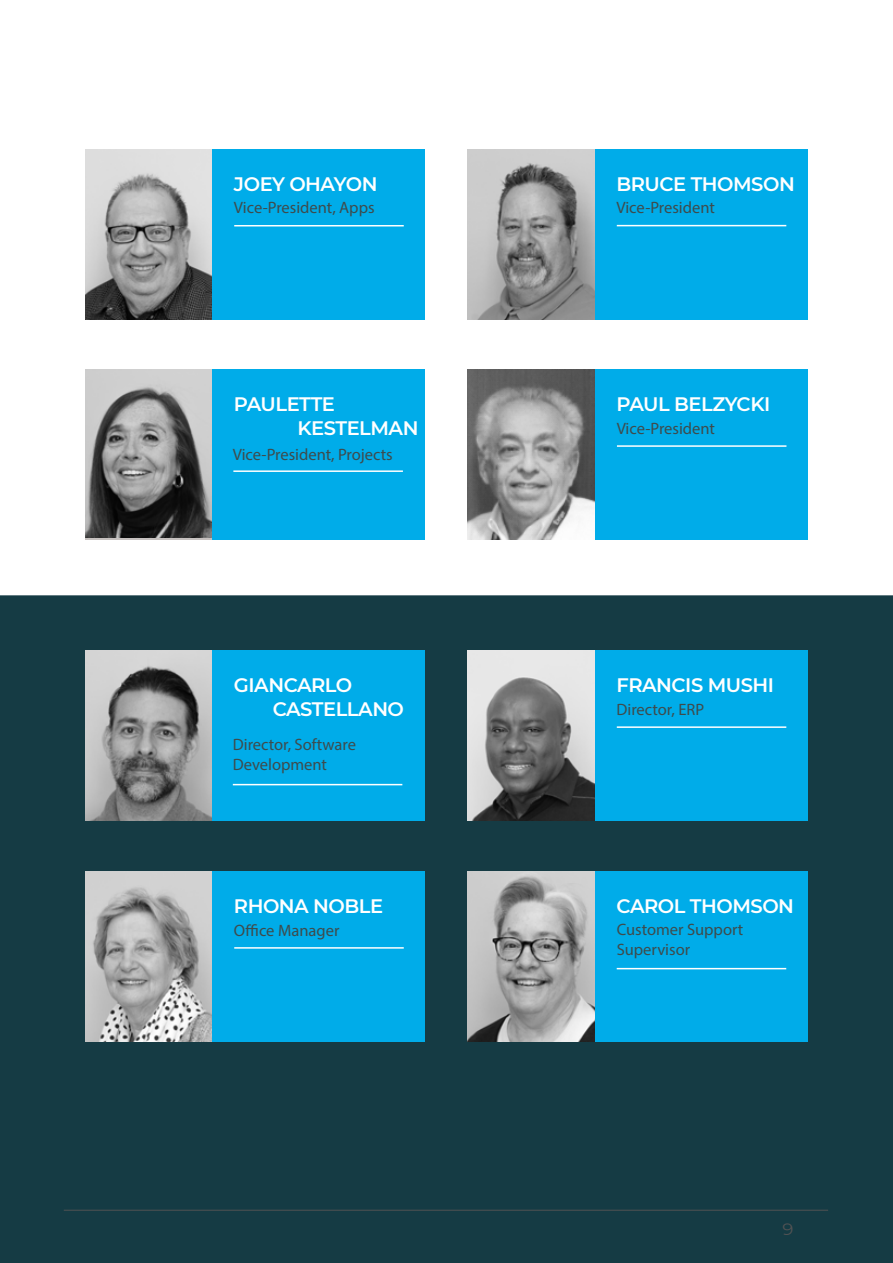
<style>
.page{position:relative;width:893px;height:1263px;background:#fff}
.page>*{position:absolute;margin:0;border:0;box-sizing:border-box;transform-origin:0 0}
.t1{font:600 19.5px/23.4px "Montserrat";letter-spacing:-.025em;color:#fff}
.t2{font:16.5px/19.8px "Myriad Pro";color:#3e4b4c}
.t3{font:16.5px "Montserrat";color:#515253;scale:1.1 1}
</style>
<div class="page">
<div style="left:0;top:595px;width:893px;height:668px;background:#153b44"></div>
<img style="left:85px;top:651px;width:128px;height:170px">
<img style="left:85px;top:871px;width:128px;height:170px">
<img style="left:468px;top:651px;width:127px;height:170px">
<img style="left:468px;top:871px;width:127px;height:170px">
<div style="left:213px;top:651px;width:212px;height:170px;background:#00ace9"></div>
<div style="left:213px;top:871px;width:212px;height:170px;background:#00ace9"></div>
<div style="left:595px;top:871px;width:213px;height:170px;background:#00ace9"></div>
<div style="left:595px;top:651px;width:213px;height:170px;background:#00ace9"></div>
<hr style="left:233px;top:784px;width:169px;height:1px;background:#fff">
<hr style="left:234px;top:947px;width:170px;height:2px;background:#fff">
<hr style="left:617px;top:968px;width:169px;height:1px;background:#fff">
<hr style="left:617px;top:726px;width:169px;height:2px;background:#fff">
<img style="left:85px;top:149px;width:128px;height:170px">
<img style="left:85px;top:370px;width:128px;height:167px">
<img style="left:468px;top:149px;width:127px;height:170px">
<img style="left:468px;top:370px;width:127px;height:169px">
<div style="left:213px;top:149px;width:212px;height:170px;background:#00ace9"></div>
<div style="left:213px;top:370px;width:212px;height:170px;background:#00ace9"></div>
<div style="left:595px;top:370px;width:213px;height:170px;background:#00ace9"></div>
<div style="left:595px;top:149px;width:213px;height:170px;background:#00ace9"></div>
<hr style="left:234px;top:225px;width:170px;height:1px;background:#fff">
<hr style="left:233px;top:470px;width:170px;height:2px;background:#fff">
<hr style="left:617px;top:445px;width:169px;height:2px;background:#fff">
<hr style="left:617px;top:225px;width:169px;height:1px;background:#fff">
<hr style="left:64px;top:1210px;width:764px;height:1px;background:#515253">
<p class="t1" style="left:234px;top:171px;width:145px">JOEY OHAYON</p>
<p class="t2" style="left:234px;top:198px;width:142px">Vice-President, Apps</p>
<p class="t1" style="left:616px;top:171px;width:180px">BRUCE THOMSON</p>
<p class="t2" style="left:616px;top:198px;width:100px">Vice-President</p>
<p class="t1" style="left:298px;top:392px;width:122px;text-indent:-64px">PAULETTE<br>KESTELMAN</p>
<p class="t1" style="left:617px;top:392px;width:155px">PAUL BELZYCKI</p>
<p class="t2" style="left:617px;top:418px;width:100px">Vice-President</p>
<p class="t2" style="left:233px;top:444px;width:161px">Vice-President, Projects</p>
<p class="t1" style="left:273px;top:673px;width:133px;text-indent:-39px">GIANCARLO<br>CASTELLANO</p>
<p class="t2" style="left:233px;top:734px;width:125px">Director, Software<br>Development</p>
<p class="t1" style="left:616px;top:673px;width:159px">FRANCIS MUSHI</p>
<p class="t2" style="left:616px;top:699px;width:89px">Director, ERP</p>
<p class="t1" style="left:234px;top:893px;width:151px">RHONA NOBLE</p>
<p class="t1" style="left:617px;top:893px;width:179px">CAROL THOMSON</p>
<p class="t2" style="left:234px;top:920px;width:107px">Office Manager</p>
<p class="t2" style="left:617px;top:919px;width:128px">Customer Support<br>Supervisor</p>
<p class="t3" style="left:782px;top:1218px;width:12px">9</p>
</div>
